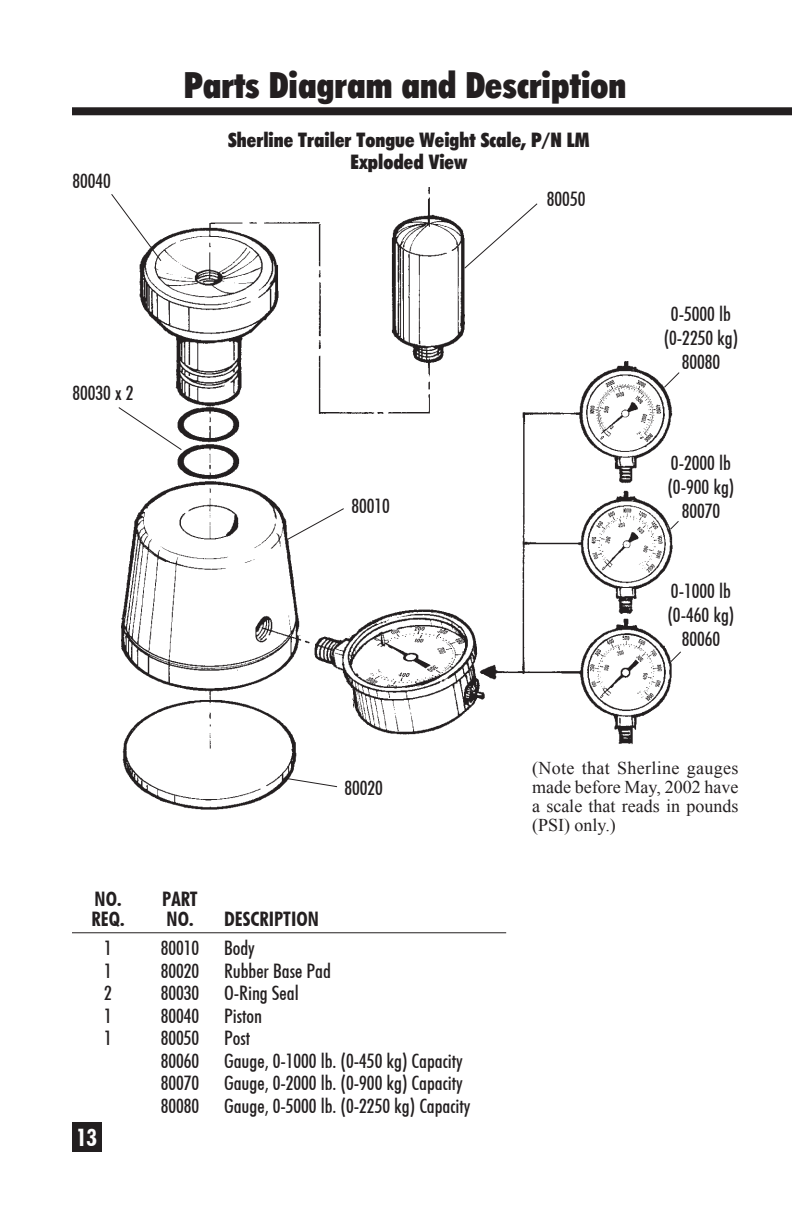
<style>
.page{position:relative;width:792px;height:1224px;background:#fff}
.page>*{position:absolute;margin:0;border:0;box-sizing:border-box;transform-origin:0 0}
.Headline{font:36px "Futuri Condensed Extra Bold SWFTE";color:#231f20}
.t1{font:24px "Futuri Condensed Bold SWFTE";color:#fff}
.Parts_table{font:20px/24px "Futuri Condensed Regular SWFTE";color:#231f20}
.Subhead_1{font:20px "Futuri Condensed Extra Bold SWFTE";color:#231f20}
.Parts_table-2{font:20px/20px "Futuri Condensed Bold SWFTE";color:#231f20}
.t2{font:18px/19px "Times New Roman";color:#231f20;text-align:justify}
</style>
<div class="page">
<div style="left:72px;top:107px;width:720px;height:8px;background:#231f20"></div>
<div style="left:72px;top:1123px;width:29px;height:29px;background:#231f20"></div>
<img style="left:121px;top:188px;width:552px;height:621px">
<svg style="left:463px;top:202px;width:76px;height:68px"></svg>
<svg style="left:111px;top:193px;width:51px;height:69px"></svg>
<svg style="left:118px;top:406px;width:65px;height:45px"></svg>
<svg style="left:287px;top:507px;width:58px;height:34px"></svg>
<svg style="left:663px;top:371px;width:17px;height:18px"></svg>
<svg style="left:669px;top:520px;width:10px;height:11px"></svg>
<svg style="left:669px;top:650px;width:12px;height:13px"></svg>
<svg style="left:287px;top:778px;width:51px;height:10px"></svg>
<hr style="left:72px;top:932px;width:72px;height:1px;background:#231f20">
<hr style="left:144px;top:932px;width:72px;height:1px;background:#231f20">
<hr style="left:216px;top:932px;width:290px;height:1px;background:#231f20">
<p class="Parts_table" style="left:72px;top:168px;width:40px">80040</p>
<p class="Parts_table" style="left:72px;top:381px;width:63px">80030 x 2</p>
<p class="Headline" style="left:184px;top:60px;width:444px">Parts Diagram and Description</p>
<p class="Subhead_1" style="left:228px;top:126px;width:363px">Sherline Trailer Tongue Weight Scale, P/N LM</p>
<p class="Subhead_1" style="left:351px;top:148px;width:118px">Exploded View</p>
<p class="Parts_table" style="left:351px;top:494px;width:40px">80010</p>
<p class="Parts_table" style="left:344px;top:776px;width:40px">80020</p>
<p class="Parts_table" style="left:547px;top:187px;width:40px">80050</p>
<p class="Parts_table" style="left:671px;top:302px;width:61px">0-5000 lb</p>
<p class="Parts_table" style="left:664px;top:326px;width:76px">(0-2250 kg)</p>
<p class="Parts_table" style="left:682px;top:350px;width:40px">80080</p>
<p class="Parts_table" style="left:668px;top:451px;width:68px">0-2000 lb (0-900 kg)</p>
<p class="Parts_table" style="left:682px;top:499px;width:40px">80070</p>
<p class="Parts_table" style="left:668px;top:579px;width:68px">0-1000 lb (0-460 kg)</p>
<p class="Parts_table" style="left:682px;top:627px;width:40px">80060</p>
<p class="t2" style="left:532px;top:758px;width:208px">(Note that Sherline gauges made before May, 2002 have a scale that reads in pounds (PSI) only.)</p>
<p class="Parts_table-2" style="left:92px;top:888px;width:34px">NO.<br>REQ.</p>
<p class="Parts_table-2" style="left:162px;top:888px;width:37px">PART<br>NO.</p>
<p class="Parts_table-2" style="left:224px;top:908px;width:96px">DESCRIPTION</p>
<p class="Parts_table" style="left:104px;top:936px;width:9px">1</p>
<p class="Parts_table" style="left:161px;top:936px;width:40px">80010</p>
<p class="Parts_table" style="left:224px;top:936px;width:32px">Body</p>
<p class="Parts_table" style="left:104px;top:959px;width:9px">1</p>
<p class="Parts_table" style="left:161px;top:959px;width:40px">80020</p>
<p class="Parts_table" style="left:224px;top:959px;width:108px">Rubber Base Pad</p>
<p class="Parts_table" style="left:104px;top:981px;width:9px">2</p>
<p class="Parts_table" style="left:161px;top:981px;width:40px">80030</p>
<p class="Parts_table" style="left:224px;top:981px;width:76px">O-Ring Seal</p>
<p class="Parts_table" style="left:104px;top:1004px;width:9px">1</p>
<p class="Parts_table" style="left:161px;top:1004px;width:40px">80040</p>
<p class="Parts_table" style="left:224px;top:1004px;width:40px">Piston</p>
<p class="Parts_table" style="left:104px;top:1026px;width:9px">1</p>
<p class="Parts_table" style="left:161px;top:1026px;width:40px">80050</p>
<p class="Parts_table" style="left:224px;top:1026px;width:28px">Post</p>
<p class="Parts_table" style="left:161px;top:1049px;width:40px">80060</p>
<p class="Parts_table" style="left:224px;top:1049px;width:240px">Gauge, 0-1000 lb. (0-450 kg) Capacity</p>
<p class="Parts_table" style="left:161px;top:1071px;width:40px">80070</p>
<p class="Parts_table" style="left:224px;top:1071px;width:240px">Gauge, 0-2000 lb. (0-900 kg) Capacity</p>
<p class="Parts_table" style="left:161px;top:1094px;width:40px">80080</p>
<p class="Parts_table" style="left:224px;top:1094px;width:248px">Gauge, 0-5000 lb. (0-2250 kg) Capacity</p>
<p class="t1" style="left:76px;top:1122px;width:23px">13</p>
</div>
